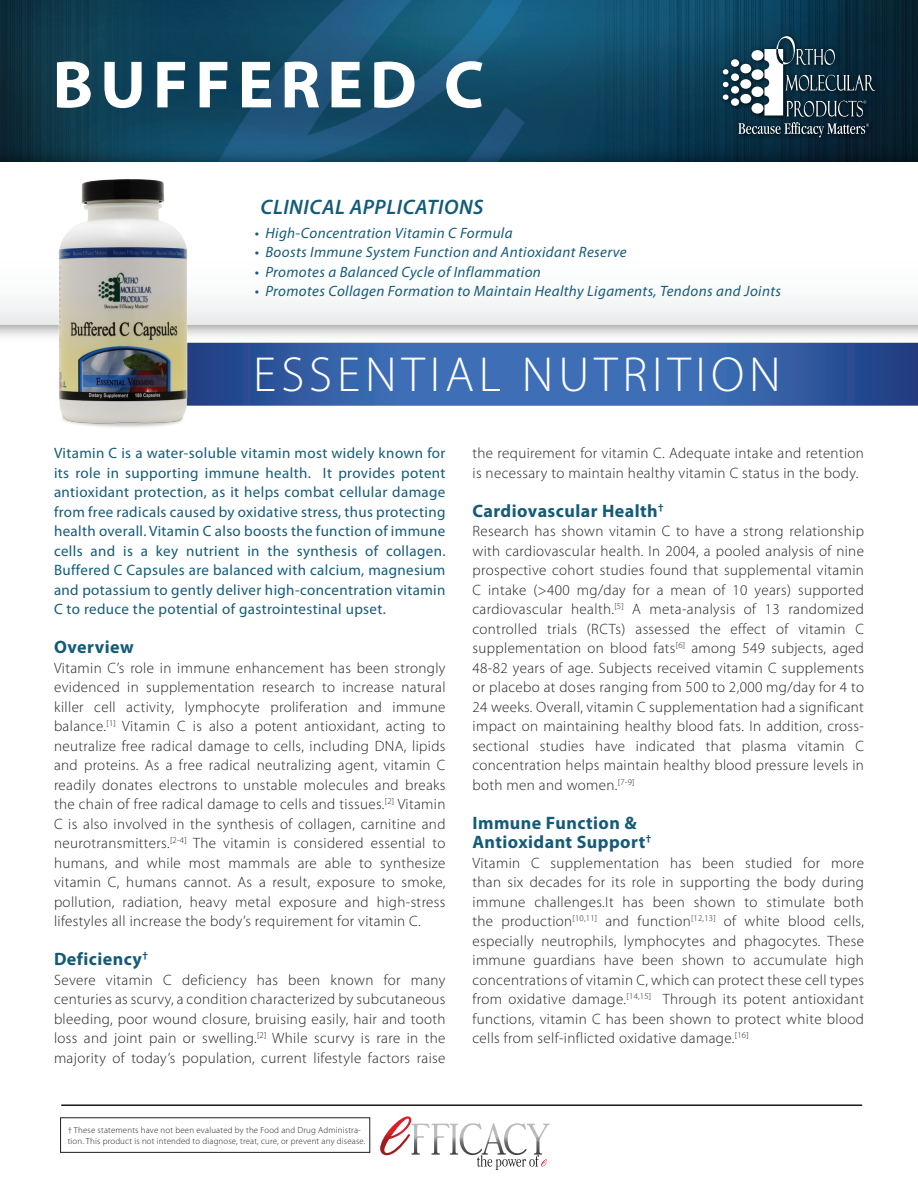
<style>
.page{position:relative;width:918px;height:1188px;background:#fff}
.page>*{position:absolute;margin:0;border:0;box-sizing:border-box;transform-origin:0 0}
.t1{font:700 67.5px "Myriad Pro";letter-spacing:.1em;color:#fff}
.t2{font:300 49.5px "Myriad Pro";letter-spacing:.1em;color:#fff}
.t3{font:39px "Myriad Pro";letter-spacing:.1em;color:#fff}
.t4{font:italic 600 21px "Myriad Pro";letter-spacing:.025em;color:#155b77}
.t5{font:700 18px/19.5px "Myriad Pro";letter-spacing:.025em;color:#155b77}
.t6{font:300 15px/19.5px "Myriad Pro";letter-spacing:.025em;color:#231f20;text-align:justify}
.t7{font:15px/19.5px "Myriad Pro";letter-spacing:.025em;color:#155b77;text-align:justify}
.t8{font:italic 15px "Myriad Pro";letter-spacing:.025em;color:#155b77}
.t9{font:10.95px "Arial Narrow";color:#231f20}
.t10{font:300 8.85px/10.6px "Myriad Pro";letter-spacing:.02em;color:#231f20}
</style>
<div class="page">
<img style="left:0;top:0;width:918px;height:139px">
<img style="left:0;top:139px;width:918px;height:197px">
<div style="left:0;top:162px;width:918px;height:163px;background:#fff"></div>
<svg style="left:380px;top:1116px;width:170px;height:54px"></svg>
<hr style="left:62px;top:1104px;width:800px;height:2px;background:#201d1e">
<img style="left:194px;top:303px;width:724px;height:103px">
<img style="left:717px;top:31px;width:166px;height:115px">
<div style="left:731px;top:59px;width:8px;height:8px;background:#fff;border-radius:50%"></div>
<div style="left:731px;top:73px;width:8px;height:8px;background:#fff;border-radius:50%"></div>
<div style="left:731px;top:86px;width:8px;height:8px;background:#fff;border-radius:50%"></div>
<div style="left:731px;top:98px;width:8px;height:8px;background:#fff;border-radius:50%"></div>
<svg style="left:723px;top:69px;width:6px;height:6px"></svg>
<svg style="left:723px;top:82px;width:6px;height:5px"></svg>
<svg style="left:723px;top:94px;width:6px;height:6px"></svg>
<svg style="left:738px;top:36px;width:137px;height:101px;background:#3c5563"></svg>
<img style="left:52px;top:179px;width:142px;height:248px">
<div style="left:60px;top:1117px;width:310px;height:36px;border:1px solid #231f20"></div>
<h1 class="t1" style="left:52px;top:41px;width:433px">BUFFERED C</h1>
<h3 class="t4" style="left:261px;top:194px;width:224px">CLINICAL APPLICATIONS</h3>
<p class="t8" style="left:255px;top:223px;width:259px">• High-Concentration Vitamin C Formula</p>
<p class="t8" style="left:255px;top:243px;width:374px">• Boosts Immune System Function and Antioxidant Reserve</p>
<p class="t8" style="left:255px;top:262px;width:288px">• Promotes a Balanced Cycle of Inflammation</p>
<p class="t8" style="left:255px;top:282px;width:528px">• Promotes Collagen Formation to Maintain Healthy Ligaments, Tendons and Joints</p>
<h2 class="t2" style="left:253px;top:345px;width:529px">ESSENTIAL NUTRITION</h2>
<h3 class="t3" style="left:274px;top:375px;width:520px">CARDIOVASCULAR HEALTH</h3>
<p class="t7" style="left:54px;top:443px;width:393px">Vitamin C is a water-soluble vitamin most widely known for its role in supporting immune health. It provides potent antioxidant protection, as it helps combat cellular damage from free radicals caused by oxidative stress, thus protecting health overall. Vitamin C also boosts the function of immune cells and is a key nutrient in the synthesis of collagen.<br>Buffered C Capsules are balanced with calcium, magnesium and potassium to gently deliver high-concentration vitamin C to reduce the potential of gastrointestinal upset.</p>
<p class="t5" style="left:54px;top:637px;width:81px">Overview</p>
<p class="t6" style="left:54px;top:658px;width:393px">Vitamin C’s role in immune enhancement has been strongly evidenced in supplementation research to increase natural killer cell activity, lymphocyte proliferation and immune balance.<sup>[1]</sup> Vitamin C is also a potent antioxidant, acting to neutralize free radical damage to cells, including DNA, lipids and proteins. As a free radical neutralizing agent, vitamin C readily donates electrons to unstable molecules and breaks the chain of free radical damage to cells and tissues.<sup>[2]</sup> Vitamin C is also involved in the synthesis of collagen, carnitine and neurotransmitters.<sup>[2-4]</sup> The vitamin is considered essential to humans, and while most mammals are able to synthesize vitamin C, humans cannot. As a result, exposure to smoke, pollution, radiation, heavy metal exposure and high-stress lifestyles all increase the body’s requirement for vitamin C.</p>
<p class="t5" style="left:54px;top:949px;width:96px">Deficiency<sup>†</sup></p>
<p class="t6" style="left:54px;top:970px;width:393px">Severe vitamin C deficiency has been known for many centuries as scurvy, a condition characterized by subcutaneous bleeding, poor wound closure, bruising easily, hair and tooth loss and joint pain or swelling.<sup>[2]</sup> While scurvy is rare in the majority of today’s population, current lifestyle factors raise</p>
<p class="t10" style="left:68px;top:1125px;width:299px">† These statements have not been evaluated by the Food and Drug Administra&shy;tion. This product is not intended to diagnose, treat, cure, or prevent any disease.</p>
<p class="t9" style="left:544px;top:441px;width:317px">† This statement has not been evaluated by the Food and Drug Administration.</p>
<p class="t6" style="left:473px;top:443px;width:393px">the requirement for vitamin C. Adequate intake and retention is necessary to maintain healthy vitamin C status in the body.</p>
<p class="t5" style="left:472px;top:500px;width:193px">Cardiovascular Health<sup>†</sup></p>
<p class="t6" style="left:472px;top:521px;width:393px">Research has shown vitamin C to have a strong relationship with cardiovascular health. In 2004, a pooled analysis of nine prospective cohort studies found that supplemental vitamin C intake (&gt;400 mg/day for a mean of 10 years) supported cardiovascular health.<sup>[5]</sup> A meta-analysis of 13 randomized controlled trials (RCTs) assessed the effect of vitamin C supplementation on blood fats<sup>[6]</sup> among 549 subjects, aged 48-82 years of age. Subjects received vitamin C supplements or placebo at doses ranging from 500 to 2,000 mg/day for 4 to 24 weeks. Overall, vitamin C supplementation had a significant impact on maintaining healthy blood fats. In addition, cross&shy;sectional studies have indicated that plasma vitamin C concentration helps maintain healthy blood pressure levels in both men and women.<sup>[7-9]</sup></p>
<p class="t5" style="left:472px;top:812px;width:180px">Immune Function &amp;<br>Antioxidant Support<sup>†</sup></p>
<p class="t6" style="left:472px;top:853px;width:393px">Vitamin C supplementation has been studied for more than six decades for its role in supporting the body during immune challenges.It has been shown to stimulate both the production<sup>[10,11]</sup> and function<sup>[12,13]</sup> of white blood cells, especially neutrophils, lymphocytes and phagocytes. These immune guardians have been shown to accumulate high concentrations of vitamin C, which can protect these cell types from oxidative damage.<sup>[14,15]</sup> Through its potent antioxidant functions, vitamin C has been shown to protect white blood cells from self-inflicted oxidative damage.<sup>[16]</sup></p>
</div>
